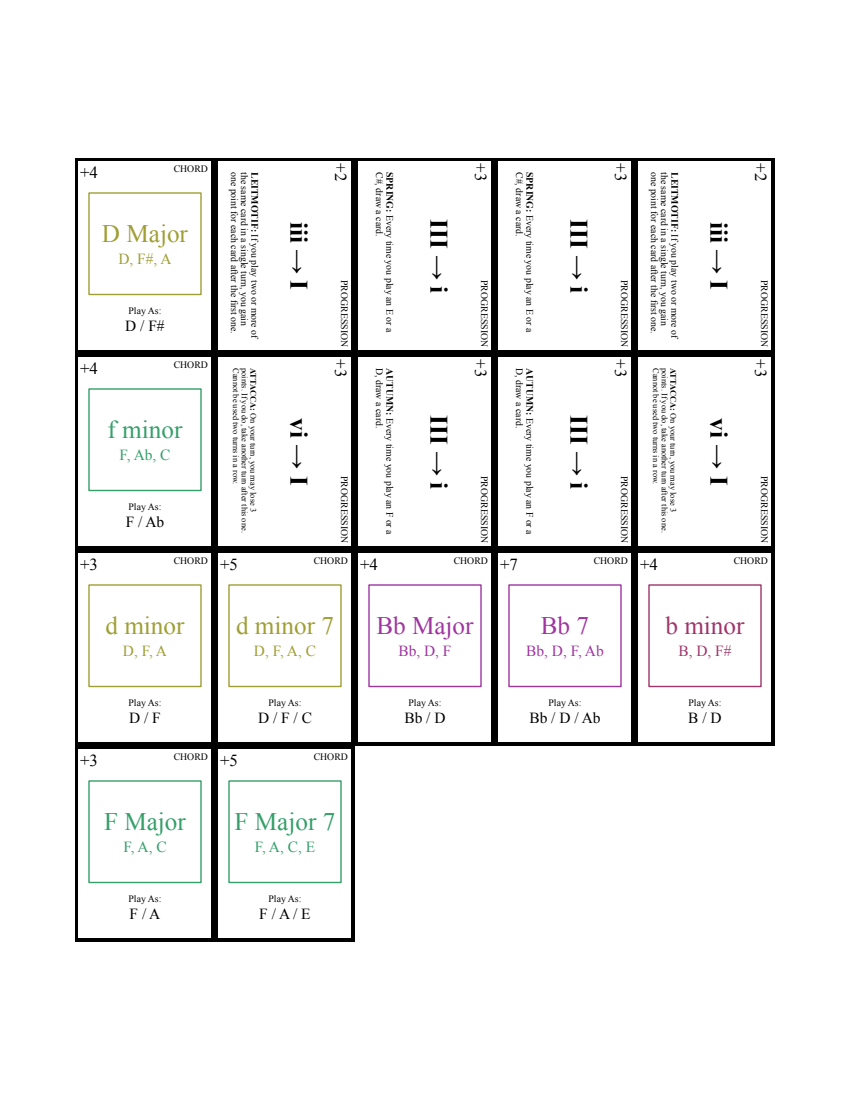
<style>
.page{position:relative;width:850px;height:1100px;background:#fff}
.page>*{position:absolute;margin:0;border:0;box-sizing:border-box;transform-origin:0 0}
.t1{font:25.2px "font 000000002 bdb 4995";color:#000}
.t2{font:25.2px "font 000000002 bdb 498 d";color:#9f9f35}
.t3{font:25.2px "font 000000002 bdb 498 d";color:#359f6a}
.t4{font:25.2px "font 000000002 bdb 498 d";color:#9f359f}
.t5{font:25.2px "font 000000002 bdb 498 d";color:#9f356a}
.t6{font:16.8px "font 000000002 bdb 498 d";color:#000}
.t7{font:15.4px "font 000000002 bdb 498 d";color:#000}
.t8{font:15.4px "font 000000002 bdb 498 d";color:#9f9f35}
.t9{font:15.4px "font 000000002 bdb 498 d";color:#359f6a}
.t10{font:15.4px "font 000000002 bdb 498 d";color:#9f359f}
.t11{font:15.4px "font 000000002 bdb 498 d";color:#9f356a}
.t12{font:9.8px/10.2px "font 000000002 bdb 498 d";color:#000}
.t13{font:8.4px/17.5px "font 000000002 bdb 498 d";color:#000}
.s1{font-family:"font 000000002 bdb 4995"}
</style>
<div class="page">
<div style="left:635px;top:158px;width:140px;height:196px;background:#000"></div>
<div style="left:638px;top:162px;width:134px;height:188px;background:#fff"></div>
<div style="left:495px;top:158px;width:140px;height:196px;background:#000"></div>
<div style="left:498px;top:162px;width:134px;height:188px;background:#fff"></div>
<div style="left:215px;top:158px;width:140px;height:196px;background:#000"></div>
<div style="left:218px;top:162px;width:134px;height:188px;background:#fff"></div>
<div style="left:355px;top:158px;width:140px;height:196px;background:#000"></div>
<div style="left:358px;top:162px;width:134px;height:188px;background:#fff"></div>
<div style="left:75px;top:158px;width:140px;height:196px;background:#000"></div>
<div style="left:78px;top:162px;width:134px;height:188px;background:#fff"></div>
<div style="left:88px;top:192px;width:114px;height:103px;border:1px solid #9f9f35"></div>
<div style="left:635px;top:354px;width:140px;height:196px;background:#000"></div>
<div style="left:638px;top:358px;width:134px;height:188px;background:#fff"></div>
<div style="left:495px;top:354px;width:140px;height:196px;background:#000"></div>
<div style="left:498px;top:358px;width:134px;height:188px;background:#fff"></div>
<div style="left:215px;top:354px;width:140px;height:196px;background:#000"></div>
<div style="left:218px;top:358px;width:134px;height:188px;background:#fff"></div>
<div style="left:355px;top:354px;width:140px;height:196px;background:#000"></div>
<div style="left:358px;top:358px;width:134px;height:188px;background:#fff"></div>
<div style="left:75px;top:354px;width:140px;height:196px;background:#000"></div>
<div style="left:78px;top:358px;width:134px;height:188px;background:#fff"></div>
<div style="left:88px;top:388px;width:114px;height:103px;border:1px solid #359f6a"></div>
<div style="left:355px;top:550px;width:140px;height:196px;background:#000"></div>
<div style="left:358px;top:554px;width:134px;height:188px;background:#fff"></div>
<div style="left:368px;top:584px;width:114px;height:103px;border:1px solid #9f359f"></div>
<div style="left:495px;top:550px;width:140px;height:196px;background:#000"></div>
<div style="left:498px;top:554px;width:134px;height:188px;background:#fff"></div>
<div style="left:508px;top:584px;width:114px;height:103px;border:1px solid #9f359f"></div>
<div style="left:635px;top:550px;width:140px;height:196px;background:#000"></div>
<div style="left:638px;top:554px;width:134px;height:188px;background:#fff"></div>
<div style="left:648px;top:584px;width:114px;height:103px;border:1px solid #9f356a"></div>
<div style="left:75px;top:550px;width:140px;height:196px;background:#000"></div>
<div style="left:78px;top:554px;width:134px;height:188px;background:#fff"></div>
<div style="left:88px;top:584px;width:114px;height:103px;border:1px solid #9f9f35"></div>
<div style="left:215px;top:550px;width:140px;height:196px;background:#000"></div>
<div style="left:218px;top:554px;width:134px;height:188px;background:#fff"></div>
<div style="left:228px;top:584px;width:114px;height:103px;border:1px solid #9f9f35"></div>
<div style="left:75px;top:746px;width:140px;height:196px;background:#000"></div>
<div style="left:78px;top:750px;width:134px;height:188px;background:#fff"></div>
<div style="left:88px;top:780px;width:114px;height:103px;border:1px solid #359f6a"></div>
<div style="left:215px;top:746px;width:140px;height:196px;background:#000"></div>
<div style="left:218px;top:750px;width:134px;height:188px;background:#fff"></div>
<div style="left:228px;top:780px;width:114px;height:103px;border:1px solid #359f6a"></div>
<h2 class="t6" style="left:80px;top:163px;width:19px">+4</h2>
<p class="t12" style="left:174px;top:163px;width:36px">CHORD</p>
<h1 class="t2" style="left:102px;top:220px;width:88px">D Major</h1>
<h3 class="t8" style="left:118px;top:250px;width:55px">D, F#, A</h3>
<p class="t12" style="left:129px;top:306px;width:34px">Play As:</p>
<h2 class="t6" style="left:80px;top:359px;width:19px">+4</h2>
<h3 class="t7" style="left:125px;top:317px;width:41px">D / F#</h3>
<p class="t12" style="left:174px;top:359px;width:36px">CHORD</p>
<h1 class="t3" style="left:108px;top:416px;width:76px">f minor</h1>
<h3 class="t9" style="left:120px;top:446px;width:52px">F, Ab, C</h3>
<h2 class="t6" style="left:80px;top:555px;width:19px">+3</h2>
<p class="t12" style="left:129px;top:502px;width:34px">Play As:</p>
<h3 class="t7" style="left:126px;top:513px;width:40px">F / Ab</h3>
<p class="t12" style="left:174px;top:555px;width:36px">CHORD</p>
<p class="t12" style="left:250px;top:172px;width:155px;rotate:90deg">the same card in a single turn, you gain</p>
<p class="t12" style="left:265px;top:172px;width:169px;line-height:20.4px;rotate:90deg"><span class="s1">LEITMOTIF:</span> If you play two or more of one point for each card after the first one.</p>
<p class="t13" style="left:253px;top:368px;width:166px;rotate:90deg">points. If you do, take another turn after this one.</p>
<p class="t13" style="left:262px;top:368px;width:145px;rotate:90deg"><span class="s1">ATTACCA:</span> On your turn, you may lose 3<br>Cannot be used two turns in a row.</p>
<h2 class="t6" style="left:220px;top:555px;width:19px">+5</h2>
<h1 class="t1" style="left:313px;top:222px;width:70px;rotate:90deg">iii → I</h1>
<h1 class="t1" style="left:313px;top:418px;width:69px;rotate:90deg">vi → I</h1>
<h2 class="t6" style="left:350px;top:163px;width:19px;rotate:90deg">+2</h2>
<p class="t12" style="left:350px;top:280px;width:69px;rotate:90deg">PROGRESSION</p>
<h2 class="t6" style="left:350px;top:359px;width:19px;rotate:90deg">+3</h2>
<p class="t12" style="left:350px;top:476px;width:69px;rotate:90deg">PROGRESSION</p>
<p class="t12" style="left:314px;top:555px;width:36px">CHORD</p>
<p class="t12" style="left:395px;top:172px;width:162px;rotate:90deg"><span class="s1">SPRING:</span> Every time you play an E or a<br>C#, draw a card.</p>
<p class="t12" style="left:395px;top:368px;width:168px;rotate:90deg"><span class="s1">AUTUMN:</span> Every time you play an F or a<br>D, draw a card.</p>
<h2 class="t6" style="left:360px;top:555px;width:19px">+4</h2>
<h1 class="t1" style="left:453px;top:219px;width:76px;rotate:90deg">III → i</h1>
<h1 class="t1" style="left:453px;top:415px;width:76px;rotate:90deg">III → i</h1>
<h2 class="t6" style="left:490px;top:163px;width:19px;rotate:90deg">+3</h2>
<p class="t12" style="left:490px;top:280px;width:69px;rotate:90deg">PROGRESSION</p>
<h2 class="t6" style="left:490px;top:359px;width:19px;rotate:90deg">+3</h2>
<p class="t12" style="left:490px;top:476px;width:69px;rotate:90deg">PROGRESSION</p>
<p class="t12" style="left:454px;top:555px;width:36px">CHORD</p>
<p class="t12" style="left:535px;top:172px;width:162px;rotate:90deg"><span class="s1">SPRING:</span> Every time you play an E or a<br>C#, draw a card.</p>
<p class="t12" style="left:535px;top:368px;width:168px;rotate:90deg"><span class="s1">AUTUMN:</span> Every time you play an F or a<br>D, draw a card.</p>
<h2 class="t6" style="left:500px;top:555px;width:19px">+7</h2>
<h1 class="t1" style="left:593px;top:219px;width:76px;rotate:90deg">III → i</h1>
<h1 class="t1" style="left:593px;top:415px;width:76px;rotate:90deg">III → i</h1>
<h2 class="t6" style="left:630px;top:163px;width:19px;rotate:90deg">+3</h2>
<p class="t12" style="left:630px;top:280px;width:69px;rotate:90deg">PROGRESSION</p>
<h2 class="t6" style="left:630px;top:359px;width:19px;rotate:90deg">+3</h2>
<p class="t12" style="left:630px;top:476px;width:69px;rotate:90deg">PROGRESSION</p>
<p class="t12" style="left:594px;top:555px;width:36px">CHORD</p>
<p class="t12" style="left:670px;top:172px;width:155px;rotate:90deg">the same card in a single turn, you gain</p>
<p class="t12" style="left:685px;top:172px;width:169px;line-height:20.4px;rotate:90deg"><span class="s1">LEITMOTIF:</span> If you play two or more of one point for each card after the first one.</p>
<p class="t13" style="left:673px;top:368px;width:166px;rotate:90deg">points. If you do, take another turn after this one.</p>
<p class="t13" style="left:682px;top:368px;width:145px;rotate:90deg"><span class="s1">ATTACCA:</span> On your turn, you may lose 3<br>Cannot be used two turns in a row.</p>
<h2 class="t6" style="left:640px;top:555px;width:19px">+4</h2>
<h1 class="t1" style="left:733px;top:222px;width:70px;rotate:90deg">iii → I</h1>
<h1 class="t1" style="left:733px;top:418px;width:69px;rotate:90deg">vi → I</h1>
<h2 class="t6" style="left:770px;top:163px;width:19px;rotate:90deg">+2</h2>
<p class="t12" style="left:770px;top:280px;width:69px;rotate:90deg">PROGRESSION</p>
<h2 class="t6" style="left:770px;top:359px;width:19px;rotate:90deg">+3</h2>
<p class="t12" style="left:770px;top:476px;width:69px;rotate:90deg">PROGRESSION</p>
<p class="t12" style="left:734px;top:555px;width:36px">CHORD</p>
<h1 class="t2" style="left:105px;top:612px;width:81px">d minor</h1>
<h3 class="t8" style="left:123px;top:642px;width:46px">D, F, A</h3>
<h1 class="t2" style="left:236px;top:612px;width:99px">d minor 7</h1>
<h3 class="t8" style="left:254px;top:642px;width:64px">D, F, A, C</h3>
<h2 class="t6" style="left:80px;top:751px;width:19px">+3</h2>
<p class="t12" style="left:129px;top:698px;width:34px">Play As:</p>
<h3 class="t7" style="left:129px;top:709px;width:33px">D / F</h3>
<p class="t12" style="left:174px;top:751px;width:36px">CHORD</p>
<h2 class="t6" style="left:220px;top:751px;width:19px">+5</h2>
<p class="t12" style="left:269px;top:698px;width:34px">Play As:</p>
<h3 class="t7" style="left:258px;top:709px;width:55px">D / F / C</h3>
<p class="t12" style="left:314px;top:751px;width:36px">CHORD</p>
<h1 class="t4" style="left:376px;top:612px;width:99px">Bb Major</h1>
<h3 class="t10" style="left:398px;top:642px;width:55px">Bb, D, F</h3>
<p class="t12" style="left:409px;top:698px;width:34px">Play As:</p>
<h3 class="t7" style="left:404px;top:709px;width:43px">Bb / D</h3>
<h1 class="t4" style="left:541px;top:612px;width:50px">Bb 7</h1>
<h3 class="t10" style="left:526px;top:642px;width:79px">Bb, D, F, Ab</h3>
<p class="t12" style="left:549px;top:698px;width:34px">Play As:</p>
<h3 class="t7" style="left:529px;top:709px;width:73px">Bb / D / Ab</h3>
<h1 class="t5" style="left:665px;top:612px;width:81px">b minor</h1>
<h3 class="t11" style="left:678px;top:642px;width:55px">B, D, F#</h3>
<p class="t12" style="left:689px;top:698px;width:34px">Play As:</p>
<h3 class="t7" style="left:688px;top:709px;width:35px">B / D</h3>
<h1 class="t3" style="left:104px;top:808px;width:83px">F Major</h1>
<h3 class="t9" style="left:123px;top:838px;width:45px">F, A, C</h3>
<h1 class="t3" style="left:235px;top:808px;width:102px">F Major 7</h1>
<h3 class="t9" style="left:255px;top:838px;width:62px">F, A, C, E</h3>
<p class="t12" style="left:129px;top:894px;width:34px">Play As:</p>
<p class="t12" style="left:269px;top:894px;width:34px">Play As:</p>
<h3 class="t7" style="left:130px;top:905px;width:32px">F / A</h3>
<h3 class="t7" style="left:259px;top:905px;width:53px">F / A / E</h3>
</div>
